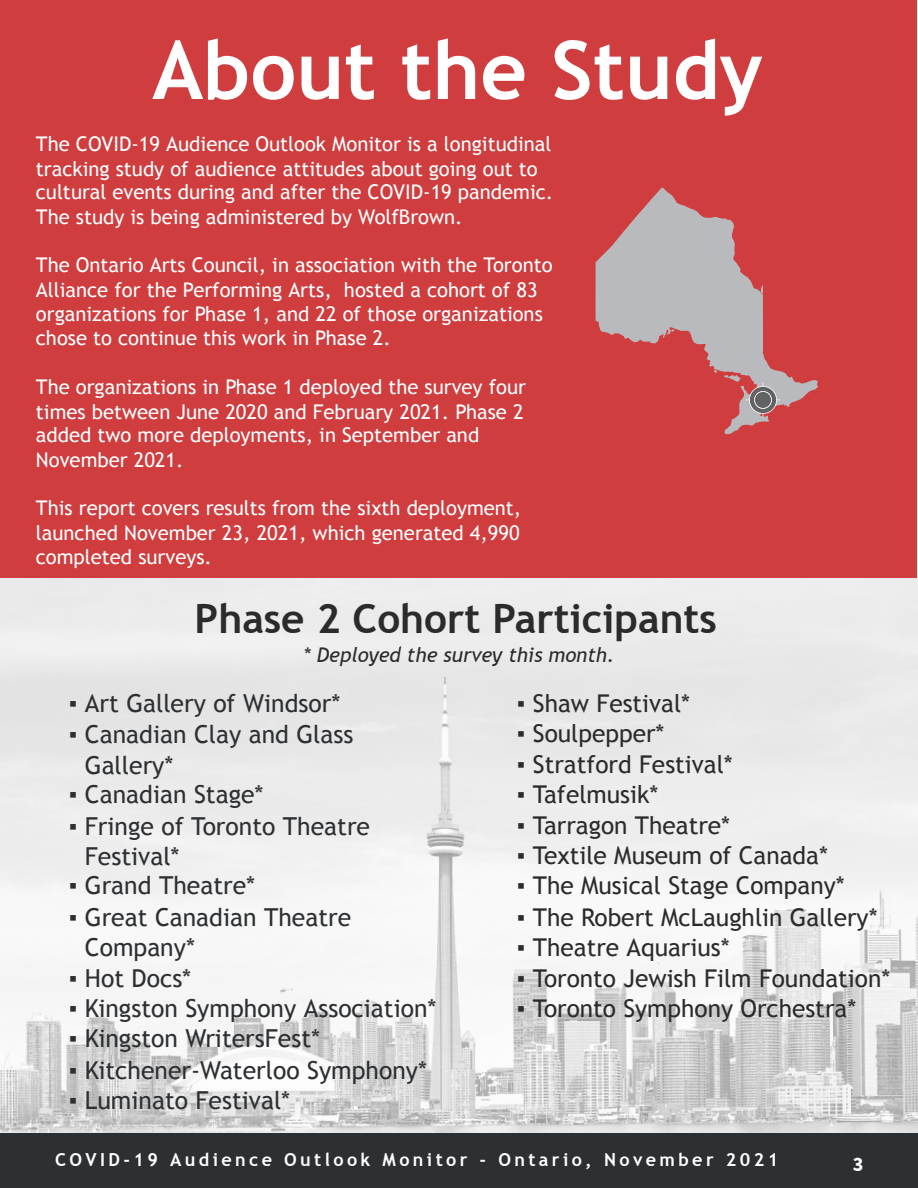
<style>
.page{position:relative;width:918px;height:1188px;background:#fff}
.page>*{position:absolute;margin:0;border:0;box-sizing:border-box;transform-origin:0 0}
.t1{font:700 81px "Trebuchet MS";color:#fff}
.t2{font:700 40.5px "Trebuchet MS";color:#2b2b2b}
.t3{font:24.75px/30.3px "Trebuchet MS";color:#2d3033}
.t4{font:24.45px "Trebuchet MS";color:#2b2b2b}
.t5{font:20.25px/24.3px "Trebuchet MS";color:#fff}
.t6{font:italic 20.25px "Trebuchet MS";color:#2b2b2b}
.t7{font:700 20.25px "Source Sans Pro";color:#fff}
.t8{font:700 18px "Trebuchet MS";letter-spacing:.19em;color:#fff}
.s1{font-family:"Arial"}
</style>
<div class="page">
<img style="left:0;top:576px;width:918px;height:557px">
<div style="left:0;top:0;width:917px;height:578px;background:#cf3d3f"></div>
<div style="left:0;top:1133px;width:918px;height:55px;background:#2d3033"></div>
<svg style="left:596px;top:187px;width:222px;height:247px"></svg>
<svg style="left:746px;top:382px;width:34px;height:35px"></svg>
<h1 class="t1" style="left:152px;top:20px;width:612px">About the Study</h1>
<p class="t5" style="left:36px;top:131px;width:519px">The COVID-19 Audience Outlook Monitor is a longitudinal tracking study of audience attitudes about going out to cultural events during and after the COVID-19 pandemic.<br>The study is being administered by WolfBrown.</p>
<p class="t5" style="left:36px;top:253px;width:518px">The Ontario Arts Council, in association with the Toronto Alliance for the Performing Arts, hosted a cohort of 83 organizations for Phase 1, and 22 of those organizations chose to continue this work in Phase 2.</p>
<p class="t5" style="left:36px;top:374px;width:491px">The organizations in Phase 1 deployed the survey four times between June 2020 and February 2021. Phase 2 added two more deployments, in September and November 2021.</p>
<p class="t5" style="left:36px;top:496px;width:487px;text-align:justify">This report covers results from the sixth deployment, launched November 23, 2021, which generated 4,990 completed surveys.</p>
<h2 class="t2" style="left:195px;top:594px;width:524px">Phase 2 Cohort Participants</h2>
<p class="t6" style="left:303px;top:642px;width:313px">* Deployed the survey this month.</p>
<p class="t3" style="left:69px;top:688px;width:273px"><span class="s1">▪</span> Art Gallery of Windsor*</p>
<p class="t3" style="left:85px;top:718px;width:270px;line-height:31.5px;text-indent:-16px"><span class="s1">▪</span> Canadian Clay and Glass<br>Gallery*</p>
<p class="t3" style="left:69px;top:779px;width:196px"><span class="s1">▪</span> Canadian Stage*</p>
<p class="t3" style="left:85px;top:811px;width:287px;text-indent:-16px"><span class="s1">▪</span> Fringe of Toronto Theatre<br>Festival*</p>
<p class="t3" style="left:69px;top:870px;width:188px"><span class="s1">▪</span> Grand Theatre*</p>
<p class="t3" style="left:85px;top:902px;width:268px;text-indent:-16px"><span class="s1">▪</span> Great Canadian Theatre<br>Company*</p>
<p class="t3" style="left:69px;top:963px;width:124px"><span class="s1">▪</span> Hot Docs*</p>
<p class="t3" style="left:69px;top:993px;width:369px"><span class="s1">▪</span> Kingston Symphony Association*</p>
<p class="t3" style="left:69px;top:1023px;width:253px"><span class="s1">▪</span> Kingston WritersFest*</p>
<p class="t3" style="left:69px;top:1055px;width:360px"><span class="s1">▪</span> Kitchener-Waterloo Symphony*</p>
<p class="t3" style="left:69px;top:1085px;width:223px"><span class="s1">▪</span> Luminato Festival*</p>
<p class="t4" style="left:517px;top:689px;width:175px"><span class="s1">▪</span> Shaw Festival*</p>
<p class="t4" style="left:517px;top:719px;width:149px"><span class="s1">▪</span> Soulpepper*</p>
<p class="t4" style="left:517px;top:750px;width:218px"><span class="s1">▪</span> Stratford Festival*</p>
<p class="t4" style="left:517px;top:780px;width:143px"><span class="s1">▪</span> Tafelmusik*</p>
<p class="t4" style="left:517px;top:811px;width:215px"><span class="s1">▪</span> Tarragon Theatre*</p>
<p class="t4" style="left:517px;top:841px;width:313px"><span class="s1">▪</span> Textile Museum of Canada*</p>
<p class="t4" style="left:517px;top:871px;width:329px"><span class="s1">▪</span> The Musical Stage Company*</p>
<p class="t4" style="left:517px;top:903px;width:362px"><span class="s1">▪</span> The Robert McLaughlin Gallery*</p>
<p class="t4" style="left:517px;top:933px;width:214px"><span class="s1">▪</span> Theatre Aquarius*</p>
<p class="t4" style="left:517px;top:964px;width:375px"><span class="s1">▪</span> Toronto Jewish Film Foundation*</p>
<p class="t4" style="left:517px;top:994px;width:341px"><span class="s1">▪</span> Toronto Symphony Orchestra*</p>
<p class="t8" style="left:55px;top:1148px;width:725px">COVID-19 Audience Outlook Monitor - Ontario, November 2021</p>
<p class="t7" style="left:853px;top:1151px;width:12px">3</p>
</div>
